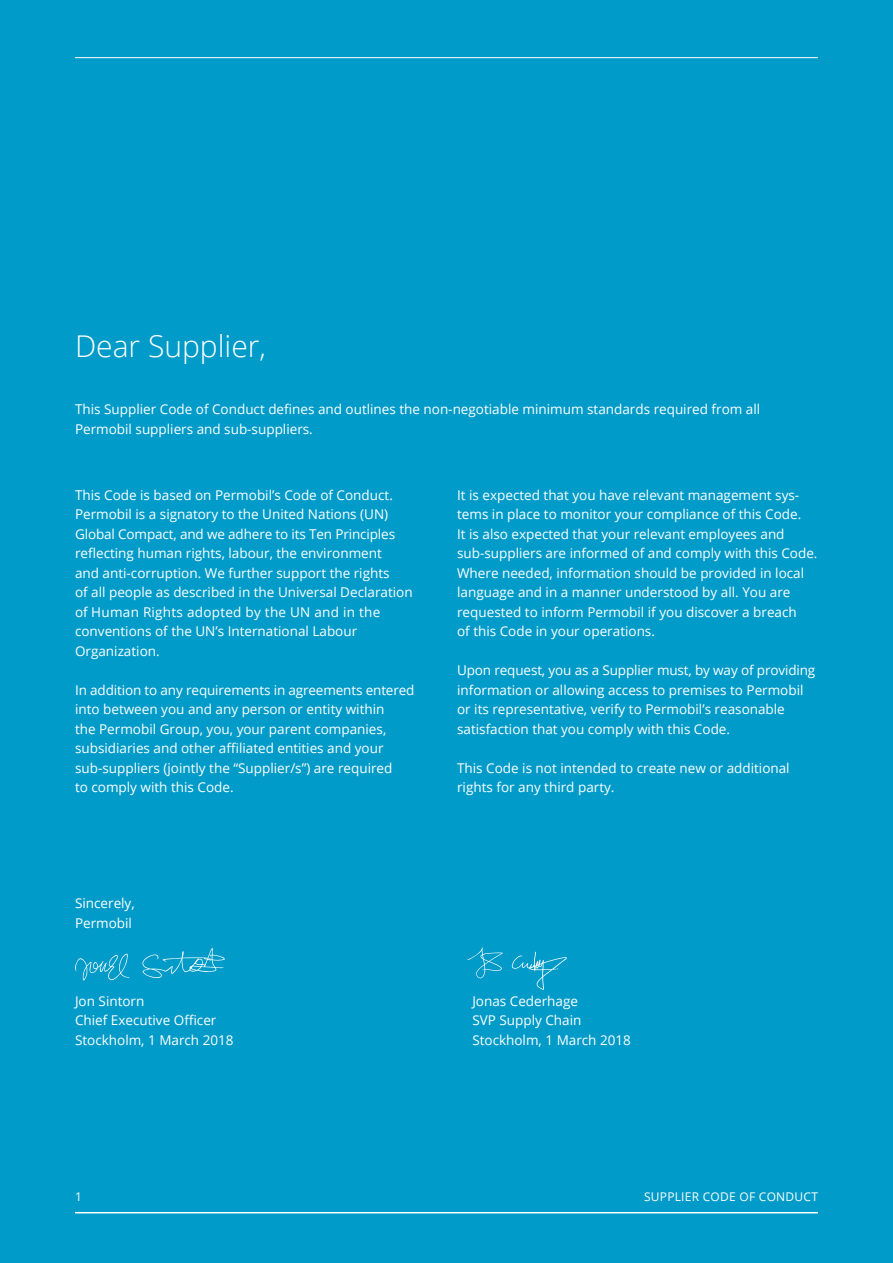
<style>
.page{position:relative;width:893px;height:1263px;background:#009bc8}
.page>*{position:absolute;margin:0;border:0;box-sizing:border-box;transform-origin:0 0}
.t1{font:300 30px "Open Sans";color:#fff}
.t2{font:13.5px/19.5px "Open Sans";color:#fff}
.t3{font:13.5px "Open Sans";letter-spacing:.02em;color:#fff}
.t4{font:12px "Open Sans";letter-spacing:.02em;color:#fff}
</style>
<div class="page">
<svg style="left:142px;top:948px;width:83px;height:30px"></svg>
<svg style="left:75px;top:953px;width:55px;height:28px"></svg>
<svg style="left:467px;top:947px;width:36px;height:31px"></svg>
<svg style="left:512px;top:952px;width:55px;height:38px"></svg>
<hr style="left:75px;top:57px;width:743px;height:1px;background:#fff">
<hr style="left:75px;top:1212px;width:743px;height:1px;background:#fff">
<p class="t1" style="left:75px;top:325px;width:192px">Dear Supplier,</p>
<p class="t2" style="left:75px;top:399px;width:687px">This Supplier Code of Conduct defines and outlines the non-negotiable minimum standards required from all</p>
<p class="t2" style="left:75px;top:419px;width:239px">Permobil suppliers and sub-suppliers.</p>
<p class="t2" style="left:75px;top:485px;width:319px">This Code is based on Permobil’s Code of Conduct.</p>
<p class="t2" style="left:75px;top:504px;width:315px">Permobil is a signatory to the United Nations (UN)</p>
<p class="t2" style="left:75px;top:524px;width:322px">Global Compact, and we adhere to its Ten Principles</p>
<p class="t2" style="left:75px;top:543px;width:308px">reflecting human rights, labour, the environment</p>
<p class="t2" style="left:75px;top:563px;width:316px">and anti-corruption. We further support the rights</p>
<p class="t2" style="left:75px;top:582px;width:339px">of all people as described in the Universal Declaration</p>
<p class="t3" style="left:75px;top:602px;width:307px">of Human Rights adopted by the UN and in the</p>
<p class="t2" style="left:75px;top:621px;width:284px">conventions of the UN’s International Labour</p>
<p class="t2" style="left:75px;top:641px;width:86px">Organization.</p>
<p class="t2" style="left:75px;top:680px;width:341px">In addition to any requirements in agreements entered into between you and any person or entity within</p>
<p class="t2" style="left:75px;top:719px;width:313px">the Permobil Group, you, your parent companies,</p>
<p class="t2" style="left:75px;top:738px;width:319px">subsidiaries and other affiliated entities and your sub-suppliers (jointly the “Supplier/s”) are required</p>
<p class="t2" style="left:75px;top:777px;width:160px">to comply with this Code.</p>
<p class="t2" style="left:75px;top:893px;width:61px">Sincerely,</p>
<p class="t2" style="left:75px;top:913px;width:59px">Permobil</p>
<p class="t2" style="left:75px;top:991px;width:71px">Jon Sintorn</p>
<p class="t2" style="left:75px;top:1010px;width:143px">Chief Executive Officer</p>
<p class="t2" style="left:75px;top:1030px;width:160px">Stockholm, 1 March 2018</p>
<p class="t2" style="left:457px;top:485px;width:362px">It is expected that you have relevant management sys&shy;tems in place to monitor your compliance of this Code.<br>It is also expected that your relevant employees and sub-suppliers are informed of and comply with this Code.<br>Where needed, information should be provided in local language and in a manner understood by all. You are requested to inform Permobil if you discover a breach</p>
<p class="t2" style="left:457px;top:621px;width:199px">of this Code in your operations.</p>
<p class="t2" style="left:457px;top:660px;width:360px">Upon request, you as a Supplier must, by way of providing information or allowing access to premises to Permobil or its representative, verify to Permobil’s reasonable satisfaction that you comply with this Code.</p>
<p class="t2" style="left:457px;top:758px;width:334px">This Code is not intended to create new or additional rights for any third party.</p>
<p class="t2" style="left:472px;top:991px;width:107px">Jonas Cederhage</p>
<p class="t2" style="left:472px;top:1010px;width:111px">SVP Supply Chain</p>
<p class="t2" style="left:472px;top:1030px;width:160px">Stockholm, 1 March 2018</p>
<p class="t4" style="left:75px;top:1188px;width:8px">1</p>
<p class="t4" style="left:644px;top:1188px;width:175px">SUPPLIER CODE OF CONDUCT</p>
</div>
